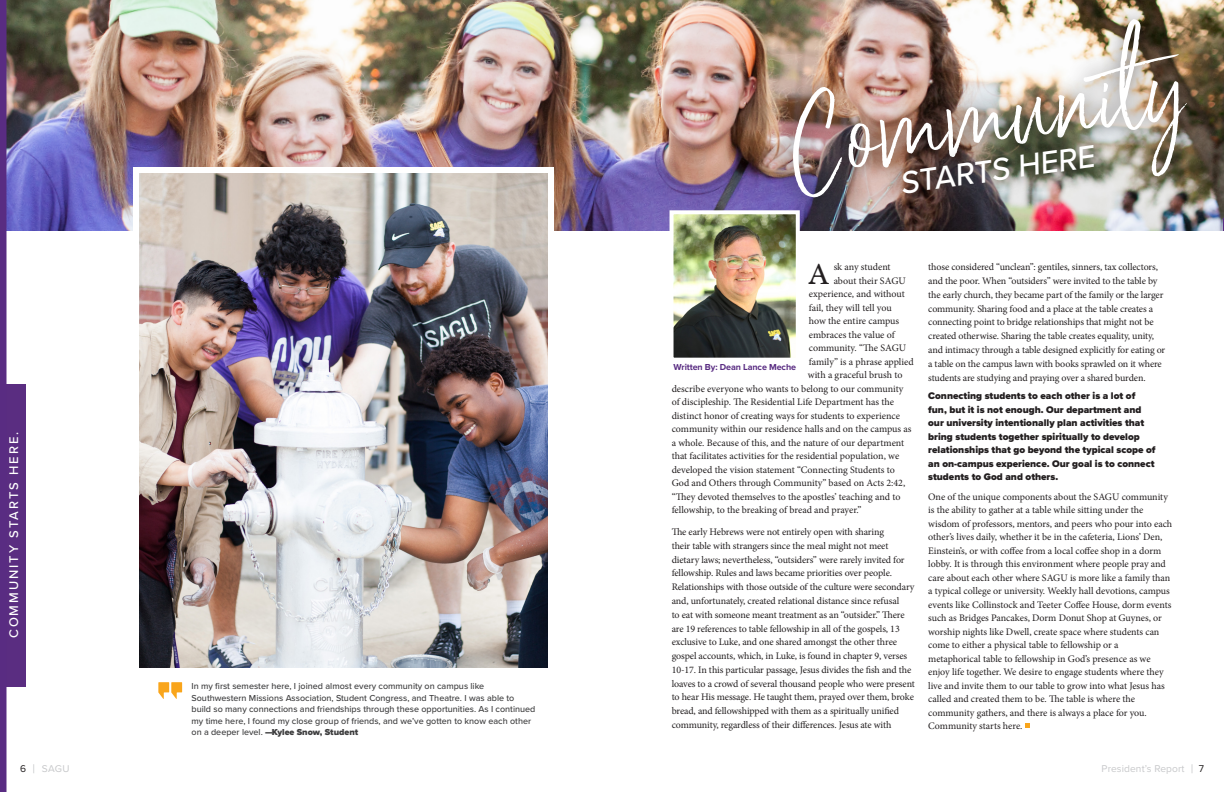
<style>
.page{position:relative;width:1224px;height:792px;background:#fff}
.page>*{position:absolute;margin:0;border:0;box-sizing:border-box;transform-origin:0 0}
.t1{font:118.8px "Scriptyca";color:#fff}
.t2{font:500 32.5px "Proxima Nova";color:#fff;scale:.96 1}
.t3{font:30.4px "Marion";color:#231f20}
.t4{font:500 13px "Proxima Nova";letter-spacing:.15em;color:#fff}
.t5{font:10.2px "Proxima Nova";letter-spacing:.01em;color:#c7c8ca}
.t6{font:10px/13.8px "Minion Pro";letter-spacing:-.01em;color:#231f20}
.t7{font:900 10px/13.5px "Proxima Nova";color:#231f20}
.t8{font:500 9px/11.5px "Proxima Nova";color:#3e3e3f}
.t9{font:700 9px "Proxima Nova";letter-spacing:-.01em;color:#592c82}
.s1{font-weight:900}
.s2{color:#231f20}
.s3{font-size:12.7px}
</style>
<div class="page">
<img style="left:6px;top:0;width:1218px;height:231px">
<div style="left:133px;top:167px;width:421px;height:582px;background:#fff"></div>
<img style="left:140px;top:174px;width:407px;height:493px">
<svg style="left:1025px;top:723px;width:5px;height:5px"></svg>
<div style="left:773px;top:0;width:430px;height:216px;background:#231f20;opacity:.75"></div>
<div style="left:884px;top:126px;width:229px;height:86px;background:#231f20;opacity:.75"></div>
<img style="left:675px;top:215px;width:120px;height:142px">
<div style="left:670px;top:210px;width:130px;height:152px;border:4px solid #fff"></div>
<div style="left:0;top:384px;width:25px;height:302px;background:#5a2d81"></div>
<div style="left:0;top:0;width:6px;height:792px;background:#592c82"></div>
<svg style="left:158px;top:682px;width:24px;height:17px"></svg>
<p class="t4" style="left:4px;top:638px;width:208px;rotate:-90deg">COMMUNITY STARTS HERE.</p>
<p class="t8" style="left:192px;top:680px;width:345px">In my first semester here, I joined almost every community on campus like Southwestern Missions Association, Student Congress, and Theatre. I was able to build so many connections and friendships through these opportunities. As I continued my time here, I found my close group of friends, and we’ve gotten to know each other on a deeper level. <span class="s1">—Kylee Snow, Student</span></p>
<p class="t1" style="left:772px;top:52px;width:407px;rotate:-9deg">Community</p>
<p class="t2" style="left:897px;top:159px;width:205px;rotate:-8deg">STARTS HERE</p>
<p class="t3" style="left:809px;top:256px;width:21px">A</p>
<p class="t6" style="left:834px;top:260px;width:58px">sk any student</p>
<p class="t6" style="left:834px;top:274px;width:74px">about their SAGU</p>
<p class="t6" style="left:809px;top:287px;width:98px">experience, and without</p>
<p class="t6" style="left:809px;top:301px;width:84px">fail, they will tell you</p>
<p class="t6" style="left:809px;top:314px;width:92px">how the entire campus</p>
<p class="t6" style="left:809px;top:328px;width:87px">embraces the value of</p>
<p class="t6" style="left:809px;top:341px;width:99px">community. “The SAGU</p>
<p class="t6" style="left:809px;top:355px;width:106px">family” is a phrase applied</p>
<p class="t6" style="left:808px;top:368px;width:96px">with a graceful brush to</p>
<p class="t6" style="left:672px;top:382px;width:233px">describe everyone who wants to belong to our community</p>
<p class="t6" style="left:672px;top:395px;width:224px">of discipleship. The Residential Life Department has the</p>
<p class="t6" style="left:672px;top:409px;width:230px">distinct honor of creating ways for students to experience</p>
<p class="t6" style="left:672px;top:422px;width:241px">community within our residence halls and on the campus as</p>
<p class="t6" style="left:672px;top:436px;width:234px">a whole. Because of this, and the nature of our department</p>
<p class="t6" style="left:672px;top:449px;width:229px">that facilitates activities for the residential population, we</p>
<p class="t6" style="left:672px;top:463px;width:225px">developed the vision statement “Connecting Students to</p>
<p class="t6" style="left:672px;top:476px;width:235px">God and Others through Community” based on Acts 2:42,</p>
<p class="t6" style="left:672px;top:490px;width:230px">“They devoted themselves to the apostles’ teaching and to</p>
<p class="t6" style="left:672px;top:503px;width:191px">fellowship, to the breaking of bread and prayer.”</p>
<p class="t6" style="left:672px;top:525px;width:245px">The early Hebrews were not entirely open with sharing<br>their table with strangers since the meal might not meet dietary laws; nevertheless, “outsiders” were rarely invited for fellowship. Rules and laws became priorities over people.<br>Relationships with those outside of the culture were secondary and, unfortunately, created relational distance since refusal<br>to eat with someone meant treatment as an “outsider.” There are 19 references to table fellowship in all of the gospels, 13 exclusive to Luke, and one shared amongst the other three gospel accounts, which, in Luke, is found in chapter 9, verses 10-17. In this particular passage, Jesus divides the fish and the loaves to a crowd of several thousand people who were present to hear His message. He taught them, prayed over them, broke bread, and fellowshipped with them as a spiritually unified community, regardless of their differences. Jesus ate with</p>
<p class="t9" style="left:674px;top:360px;width:124px">Written By: Dean Lance Meche</p>
<p class="t6" style="left:928px;top:260px;width:239px">those considered “unclean”: gentiles, sinners, tax collectors, and the poor. When “outsiders” were invited to the table by the early church, they became part of the family or the larger community. Sharing food and a place at the table creates a connecting point to bridge relationships that might not be created otherwise. Sharing the table creates equality, unity, and intimacy through a table designed explicitly for eating or a table on the campus lawn with books sprawled on it where students are studying and praying over a shared burden.</p>
<p class="t7" style="left:928px;top:389px;width:229px">Connecting students to each other is a lot of fun, but it is not enough. Our department and our university intentionally plan activities that bring students together spiritually to develop relationships that go beyond the typical scope of an on-campus experience. Our goal is to connect students to God and others.</p>
<p class="t6" style="left:928px;top:490px;width:246px;line-height:13.5px">One of the unique components about the SAGU community is the ability to gather at a table while sitting under the wisdom of professors, mentors, and peers who pour into each other’s lives daily, whether it be in the cafeteria, Lions’ Den, Einstein’s, or with coffee from a local coffee shop in a dorm lobby. It is through this environment where people pray and care about each other where SAGU is more like a family than a typical college or university. Weekly hall devotions, campus events like Collinstock and Teeter Coffee House, dorm events such as Bridges Pancakes, Dorm Donut Shop at Guynes, or worship nights like Dwell, create space where students can come to either a physical table to fellowship or a metaphorical table to fellowship in God’s presence as we enjoy life together. We desire to engage students where they live and invite them to our table to grow into what Jesus has called and created them to be. The table is where the community gathers, and there is always a place for you.<br>Community starts here.</p>
<p class="t5" style="left:20px;top:761px;width:51px"><span class="s2">6</span> <span class="s3">|</span> SAGU</p>
<p class="t5" style="left:1102px;top:761px;width:104px">President’s Report <span class="s3">|</span> <span class="s2">7</span></p>
</div>
